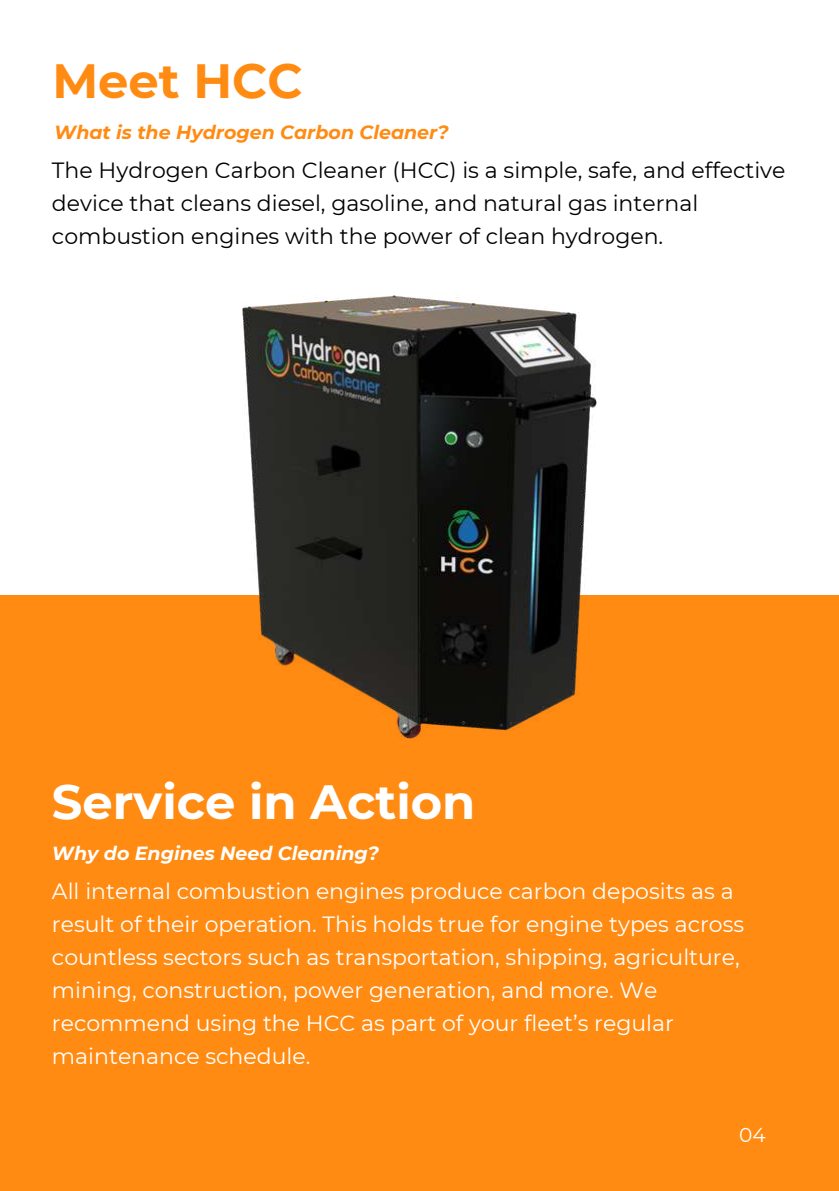
<style>
.page{position:relative;width:839px;height:1191px;background:#fff}
.page>*{position:absolute;margin:0;border:0;box-sizing:border-box;transform-origin:0 0}
.t1{font:700 48px "Montserrat";color:#fff}
.t2{font:700 48px "Montserrat";color:#ff8b13}
.t3{font:22px/33px "Montserrat";color:#fff}
.t4{font:22px/33px "Montserrat";color:#000}
.t5{font:20px "Montserrat";color:#fff}
.t6{font:italic 700 19px "Montserrat";color:#ff8b13}
.t7{font:italic 700 19px "Montserrat";color:#fff}
</style>
<div class="page">
<div style="left:0;top:595px;width:838px;height:596px;background:#ff8b13"></div>
<img style="left:242px;top:296px;width:354px;height:442px">
<h1 class="t2" style="left:52px;top:51px;width:252px">Meet HCC</h1>
<p class="t6" style="left:54px;top:120px;width:396px">What is the Hydrogen Carbon Cleaner?</p>
<p class="t4" style="left:52px;top:153px;width:735px">The Hydrogen Carbon Cleaner (HCC) is a simple, safe, and effective device that cleans diesel, gasoline, and natural gas internal combustion engines with the power of clean hydrogen.</p>
<h1 class="t1" style="left:52px;top:772px;width:425px">Service in Action</h1>
<p class="t7" style="left:52px;top:842px;width:328px">Why do Engines Need Cleaning?</p>
<p class="t3" style="left:52px;top:875px;width:693px">All internal combustion engines produce carbon deposits as a result of their operation. This holds true for engine types across countless sectors such as transportation, shipping, agriculture, mining, construction, power generation, and more. We recommend using the HCC as part of your fleet’s regular maintenance schedule.</p>
<p class="t5" style="left:739px;top:1122px;width:28px">04</p>
</div>
